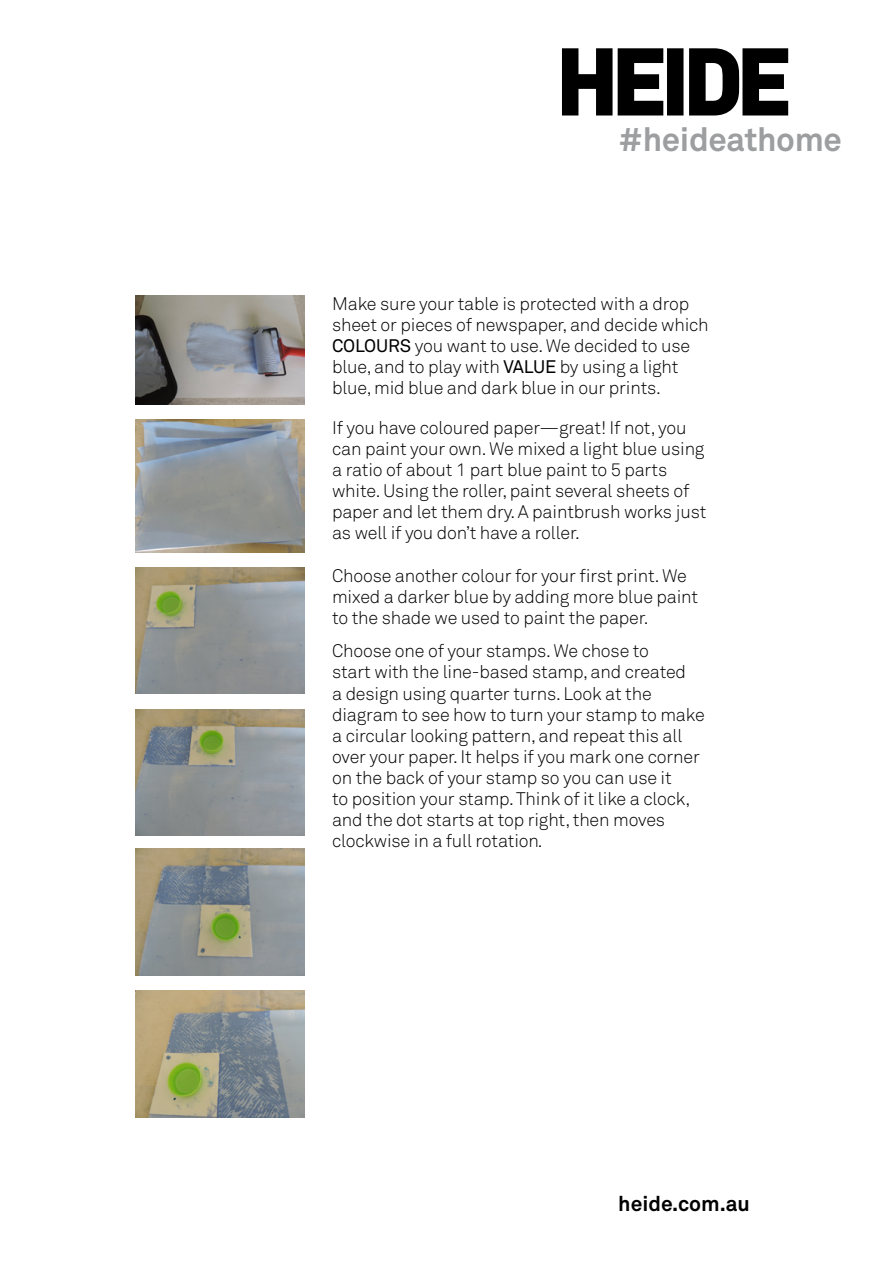
<style>
.page{position:relative;width:893px;height:1263px;background:#fff}
.page>*{position:absolute;margin:0;border:0;box-sizing:border-box;transform-origin:0 0}
.t1{font:700 33px "Akkurat";letter-spacing:-.01em;color:#9c9ea0}
.t2{font:700 21px "Akkurat";color:#000}
.t3{font:300 18px/21px "Akkurat";letter-spacing:-.01em;color:#000}
.s1{font-weight:400}
.s2{font-style:italic}
</style>
<div class="page">
<img style="left:136px;top:709px;width:168px;height:126px">
<img style="left:136px;top:849px;width:168px;height:126px">
<img style="left:136px;top:990px;width:168px;height:127px">
<img style="left:136px;top:295px;width:168px;height:110px">
<img style="left:136px;top:420px;width:168px;height:132px">
<img style="left:136px;top:567px;width:168px;height:127px">
<svg style="left:562px;top:48px;width:226px;height:67px"></svg>
<h1 class="t1" style="left:618px;top:118px;width:225px">#heideathome</h1>
<p class="t3" style="left:332px;top:292px;width:378px">Make sure your table is protected with a drop sheet or pieces of newspaper, and decide which <span class="s1">COLOURS</span> you want to use. We decided to use blue, and to play with <span class="s1">VALUE</span> by using a light blue, mid blue and dark blue in our prints.</p>
<p class="t3" style="left:332px;top:417px;width:376px">If you have coloured paper—great! If not, you can paint your own. We mixed a light blue using a ratio of about 1 part blue paint to 5 parts white. Using the roller, paint several sheets of paper and let them dry. A paintbrush works just as well if you don’t have a roller.</p>
<p class="t3" style="left:332px;top:565px;width:368px">Choose another colour for your first print. We mixed a darker blue by adding more blue paint to the shade we used to paint the paper.</p>
<p class="t3" style="left:332px;top:640px;width:374px">Choose one of your stamps. We chose to<br>start with the line-based stamp, and created<br>a design using quarter turns. Look at the diagram to see how to turn your stamp to make a circular looking pattern, and repeat this all over your paper. It helps if you mark one corner on the back of your stamp so you can use it<br>to position your stamp. Think of it like a clock, and the dot starts at top right, then moves clockwise in a full rotation<span class="s2">.</span></p>
<p class="t2" style="left:618px;top:1190px;width:133px">heide.com.au</p>
</div>
